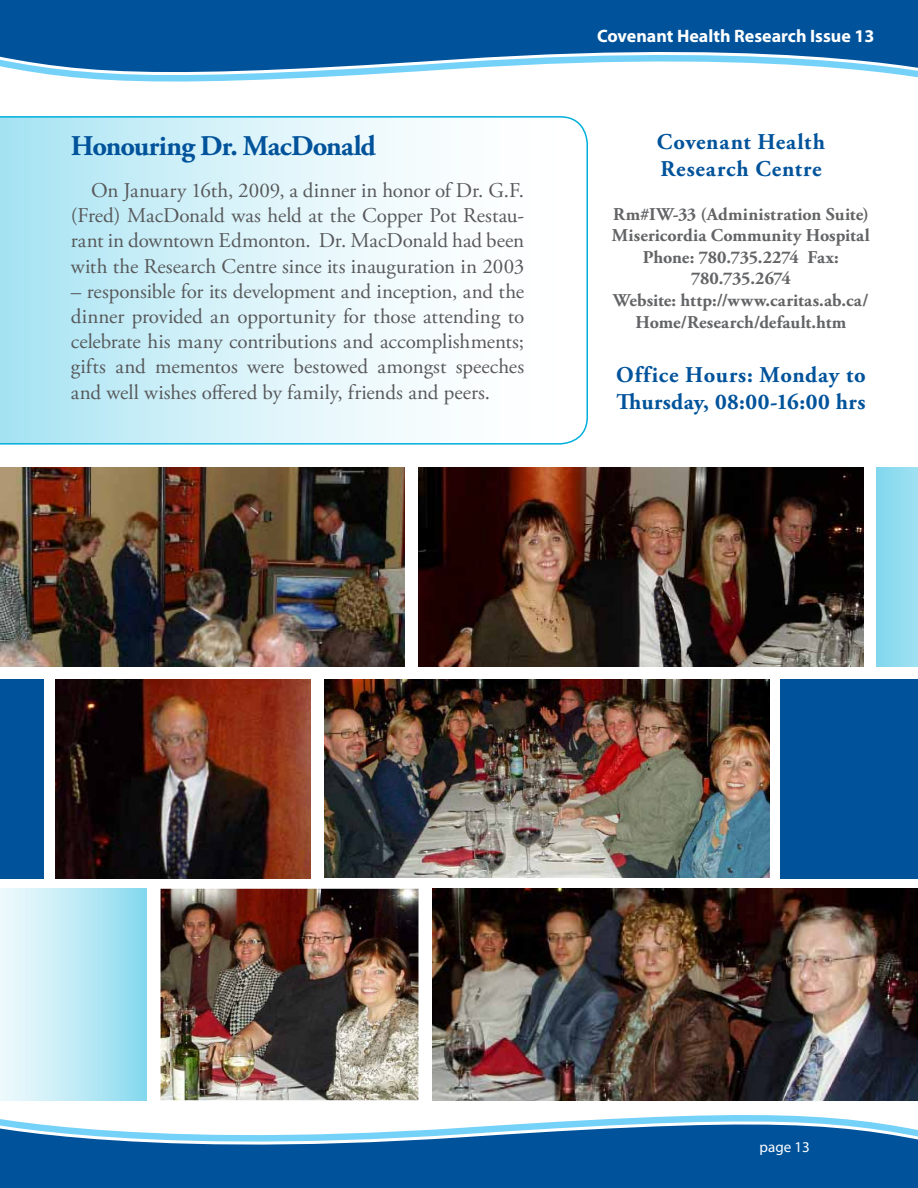
<style>
.page{position:relative;width:918px;height:1188px;background:#fff}
.page>*{position:absolute;margin:0;border:0;box-sizing:border-box;transform-origin:0 0}
.t1{font:700 28.5px "Adobe Garamond Pro";letter-spacing:-.03em;color:#00539b}
.t2{font:700 22.5px/27px "Adobe Garamond Pro";letter-spacing:.03em;color:#00539b}
.t3{font:21px/25.2px "Adobe Garamond Pro";color:#58595b;text-align:justify}
.t4{font:700 18px/21.6px "Adobe Garamond Pro";letter-spacing:.005em;color:#636466;text-align:center}
.t5{font:700 18px "Myriad Pro";color:#fff}
.t6{font:15px "Myriad Pro";color:#fff}
</style>
<div class="page">
<svg style="left:0;top:0;width:918px;height:82px;fill:#00539b"></svg>
<svg style="left:0;top:1115px;width:918px;height:73px;fill:#00539b"></svg>
<svg style="left:0;top:116px;width:588px;height:329px"></svg>
<img style="left:161px;top:889px;width:257px;height:211px">
<img style="left:324px;top:680px;width:446px;height:197px">
<img style="left:0;top:467px;width:405px;height:200px">
<img style="left:418px;top:467px;width:446px;height:200px">
<img style="left:432px;top:889px;width:486px;height:211px">
<img style="left:56px;top:680px;width:254px;height:199px">
<div style="left:0;top:680px;width:43px;height:199px;background:#00539b"></div>
<div style="left:781px;top:680px;width:137px;height:199px;background:#00539b"></div>
<div style="left:0;top:889px;width:147px;height:211px;background:linear-gradient(to right,#f5fcfd,#88daee)"></div>
<div style="left:877px;top:467px;width:41px;height:200px;background:linear-gradient(to right,#82d7ed,#a0e1f1)"></div>
<h1 class="t1" style="left:71px;top:130px;width:306px">Honouring Dr. MacDonald</h1>
<p class="t3" style="left:71px;top:179px;width:455px;text-indent:20px">On January 16th, 2009, a dinner in honor of Dr. G.F. (Fred) MacDonald was held at the Copper Pot Restau&shy;rant in downtown Edmonton. Dr. MacDonald had been with the Research Centre since its inauguration in 2003</p>
<p class="t3" style="left:71px;top:279px;width:455px">– responsible for its development and inception, and the dinner provided an opportunity for those attending to celebrate his many contributions and accomplishments; gifts and mementos were bestowed amongst speeches and well wishes offered by family, friends and peers.</p>
<p class="t5" style="left:597px;top:24px;width:279px">Covenant Health Research Issue 13</p>
<p class="t2" style="left:657px;top:129px;width:170px">Covenant Health<br>Research Centre</p>
<p class="t4" style="left:612px;top:203px;width:259px">Rm#IW-33 (Administration Suite)<br>Misericordia Community Hospital<br>Phone: 780.735.2274 Fax:<br>780.735.2674<br>Website: http://www.caritas.ab.ca/<br>Home/Research/default.htm</p>
<p class="t2" style="left:616px;top:361px;width:251px">Office Hours: Monday to<br>Thursday, 08:00-16:00 hrs</p>
<p class="t6" style="left:760px;top:1138px;width:52px">page 13</p>
</div>
